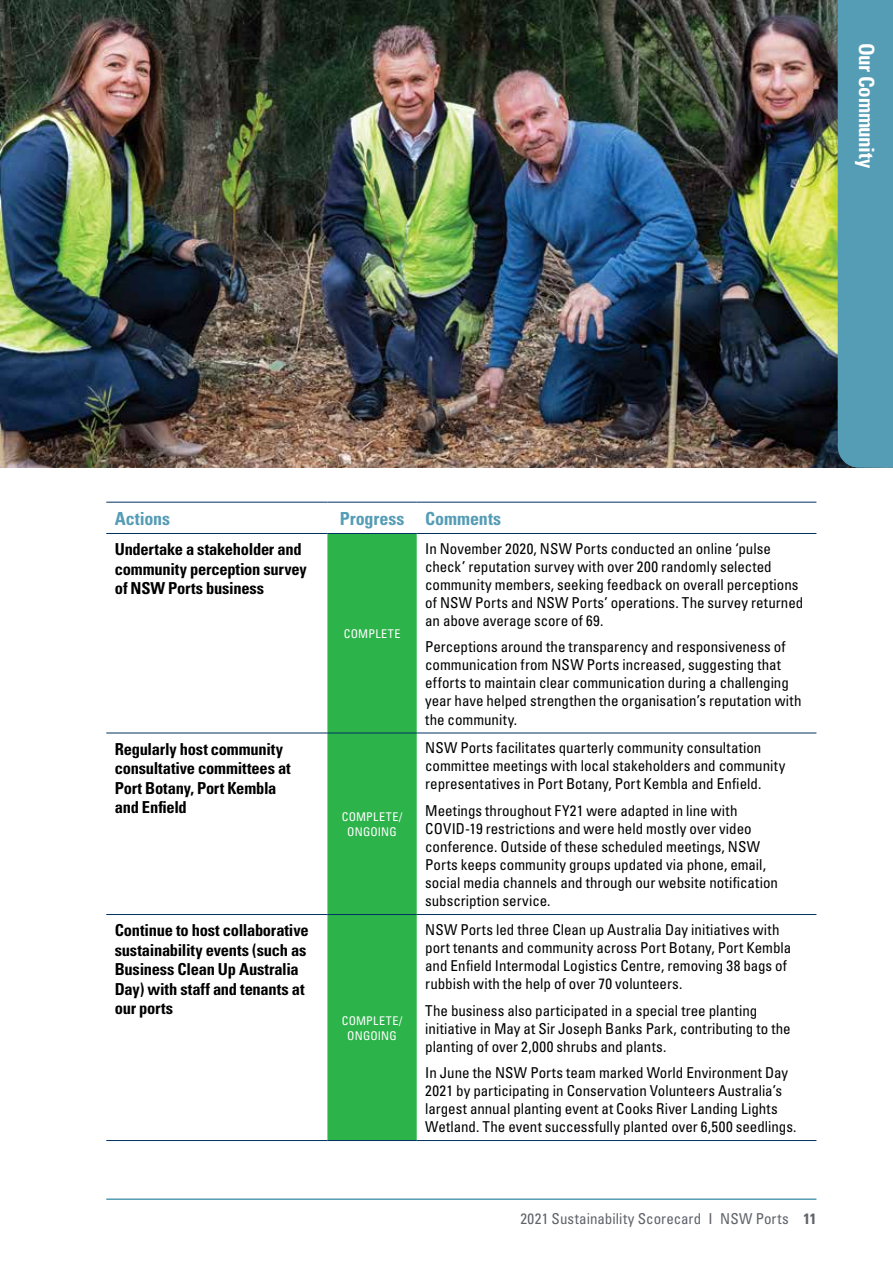
<style>
.page{position:relative;width:893px;height:1263px;background:#fff}
.page>*{position:absolute;margin:0;border:0;box-sizing:border-box;transform-origin:0 0}
.t1{font:700 condensed 21px "Univers";letter-spacing:-.015em;color:#fff}
.t2{font:700 condensed 18px "Univers";letter-spacing:-.005em;color:#559cb5}
.t3{font:700 condensed 16.5px/19.5px "Univers";letter-spacing:-.015em;color:#000}
.t4{font:condensed 15px/18px "Univers";color:#000}
.t5{font:condensed 15px "Univers";letter-spacing:.005em;color:#5f636a}
.t6{font:condensed 12px/15px "Univers";letter-spacing:.015em;color:#fff;text-align:center}
.s1{font-weight:700}
</style>
<div class="page">
<div style="left:327px;top:534px;width:90px;height:606px;background:#2cb34a"></div>
<hr style="left:106px;top:733px;width:221px;height:1px;background:#003262">
<hr style="left:327px;top:733px;width:90px;height:1px;background:#003262">
<hr style="left:417px;top:733px;width:399px;height:1px;background:#003262">
<hr style="left:106px;top:914px;width:221px;height:1px;background:#003262">
<hr style="left:327px;top:914px;width:90px;height:1px;background:#003262">
<hr style="left:417px;top:914px;width:399px;height:1px;background:#003262">
<hr style="left:106px;top:1140px;width:221px;height:1px;background:#003262">
<hr style="left:327px;top:1140px;width:90px;height:1px;background:#003262">
<hr style="left:417px;top:1140px;width:399px;height:1px;background:#003262">
<hr style="left:106px;top:502px;width:221px;height:1px;background:#003262">
<hr style="left:327px;top:502px;width:90px;height:1px;background:#003262">
<hr style="left:417px;top:502px;width:399px;height:1px;background:#003262">
<hr style="left:106px;top:533px;width:221px;height:1px;background:#003262">
<hr style="left:327px;top:533px;width:90px;height:1px;background:#003262">
<hr style="left:417px;top:533px;width:399px;height:1px;background:#003262">
<img style="left:0;top:0;width:838px;height:468px">
<div style="left:838px;top:0;width:55px;height:468px;background:#559cb5"></div>
<hr style="left:106px;top:1198px;width:710px;height:2px;background:#559cb5">
<h1 class="t1" style="left:880px;top:43px;width:127px;rotate:90deg">Our Community</h1>
<p class="t2" style="left:115px;top:507px;width:57px">Actions</p>
<p class="t2" style="left:340px;top:507px;width:163px">Progress Comments</p>
<p class="t3" style="left:115px;top:539px;width:193px">Undertake a stakeholder and community perception survey of NSW Ports business</p>
<p class="t6" style="left:344px;top:626px;width:58px">COMPLETE</p>
<p class="t4" style="left:425px;top:539px;width:380px">In November 2020, NSW Ports conducted an online ‘pulse check’ reputation survey with over 200 randomly selected community members, seeking feedback on overall perceptions of NSW Ports and NSW Ports’ operations. The survey returned an above average score of 69.</p>
<p class="t4" style="left:425px;top:638px;width:378px">Perceptions around the transparency and responsiveness of communication from NSW Ports increased, suggesting that efforts to maintain clear communication during a challenging year have helped strengthen the organisation’s reputation with the community.</p>
<p class="t3" style="left:115px;top:739px;width:177px">Regularly host community consultative committees at<br>Port Botany, Port Kembla and Enfield</p>
<p class="t3" style="left:115px;top:920px;width:195px">Continue to host collaborative sustainability events (such as<br>Business Clean Up Australia<br>Day) with staff and tenants at our ports</p>
<p class="t6" style="left:342px;top:809px;width:62px">COMPLETE/<br>ONGOING</p>
<p class="t6" style="left:342px;top:1013px;width:62px">COMPLETE/<br>ONGOING</p>
<p class="t4" style="left:425px;top:739px;width:362px">NSW Ports facilitates quarterly community consultation committee meetings with local stakeholders and community representatives in Port Botany, Port Kembla and Enfield.</p>
<p class="t4" style="left:425px;top:801px;width:354px">Meetings throughout FY21 were adapted in line with COVID-19 restrictions and were held mostly over video conference. Outside of these scheduled meetings, NSW Ports keeps community groups updated via phone, email, social media channels and through our website notification subscription service.</p>
<p class="t4" style="left:425px;top:920px;width:368px">NSW Ports led three Clean up Australia Day initiatives with port tenants and community across Port Botany, Port Kembla and Enfield Intermodal Logistics Centre, removing 38 bags of rubbish with the help of over 70 volunteers.</p>
<p class="t4" style="left:425px;top:1001px;width:367px">The business also participated in a special tree planting initiative in May at Sir Joseph Banks Park, contributing to the planting of over 2,000 shrubs and plants.</p>
<p class="t4" style="left:425px;top:1063px;width:373px">In June the NSW Ports team marked World Environment Day 2021 by participating in Conservation Volunteers Australia’s largest annual planting event at Cooks River Landing Lights Wetland. The event successfully planted over 6,500 seedlings.</p>
<p class="t5" style="left:520px;top:1209px;width:298px">2021 Sustainability Scorecard I NSW Ports <span class="s1">11</span></p>
</div>
